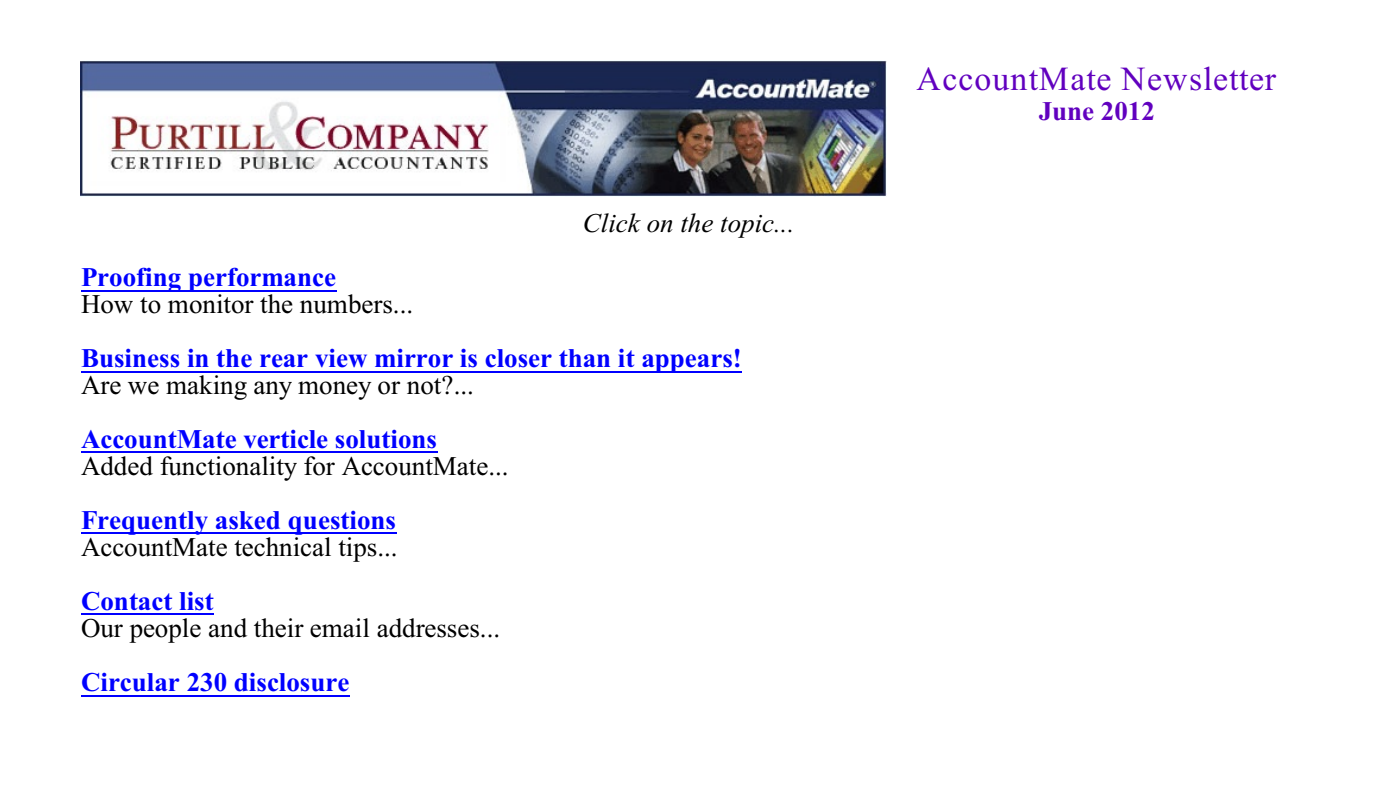
<style>
.page{position:relative;width:1377px;height:810px;background:#fff}
.page>*{position:absolute;margin:0;border:0;box-sizing:border-box;transform-origin:0 0}
.t1{font:33.75px "Times New Roman";letter-spacing:.03em;color:#6100bf}
.t2{font:700 27px "Times New Roman";color:#00f}
.t3{font:27px "Times New Roman";color:#000}
.t4{font:italic 27px "Times New Roman";color:#000}
.t5{font:700 27px "Times New Roman";color:#6100bf}
</style>
<div class="page">
<hr style="left:81px;top:290px;width:255px;height:2px;background:#00f">
<hr style="left:81px;top:371px;width:661px;height:2px;background:#00f">
<hr style="left:81px;top:452px;width:356px;height:1px;background:#00f">
<hr style="left:81px;top:533px;width:315px;height:1px;background:#00f">
<hr style="left:81px;top:614px;width:133px;height:1px;background:#00f">
<hr style="left:81px;top:695px;width:268px;height:2px;background:#00f">
<img style="left:81px;top:61px;width:806px;height:135px">
<p class="t4" style="left:583px;top:213px;width:213px">Click on the topic...</p>
<p class="t2" style="left:81px;top:268px;width:257px">Proofing performance</p>
<p class="t3" style="left:81px;top:294px;width:334px">How to monitor the numbers...</p>
<p class="t2" style="left:81px;top:349px;width:662px">Business in the rear view mirror is closer than it appears!</p>
<p class="t3" style="left:81px;top:375px;width:394px">Are we making any money or not?...</p>
<p class="t2" style="left:81px;top:430px;width:358px">AccountMate verticle solutions</p>
<p class="t3" style="left:81px;top:456px;width:429px">Added functionality for AccountMate...</p>
<p class="t2" style="left:81px;top:511px;width:317px">Frequently asked questions</p>
<p class="t3" style="left:81px;top:537px;width:318px">AccountMate technical tips...</p>
<p class="t2" style="left:81px;top:592px;width:134px">Contact list</p>
<p class="t3" style="left:81px;top:618px;width:421px">Our people and their email addresses...</p>
<p class="t2" style="left:81px;top:673px;width:270px">Circular 230 disclosure</p>
<p class="t1" style="left:917px;top:67px;width:361px">AccountMate Newsletter</p>
<p class="t5" style="left:1039px;top:101px;width:118px">June 2012</p>
</div>
